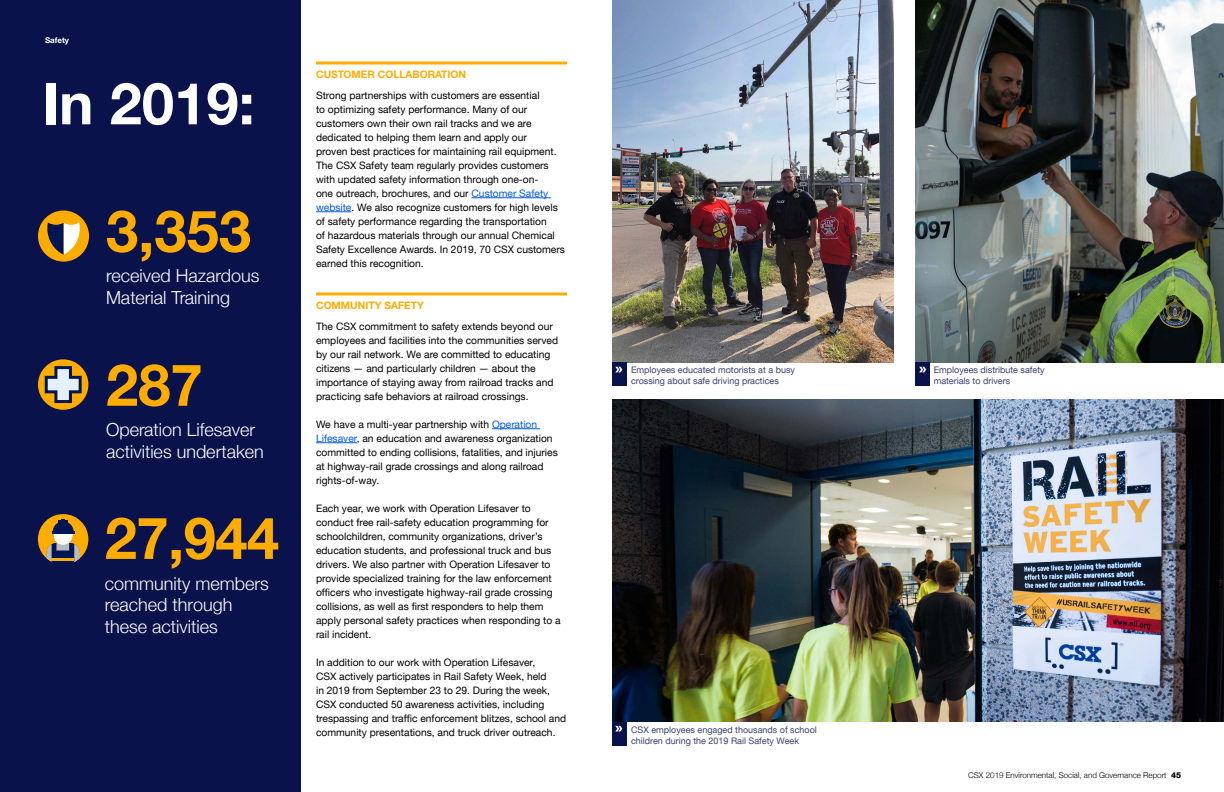
<style>
.page{position:relative;width:1224px;height:792px;background:#fff}
.page>*{position:absolute;margin:0;border:0;box-sizing:border-box;transform-origin:0 0}
.t1{font:700 58px "Helvetica Neue LTARM 75";color:#ffac00}
.t2{font:700 58px "Helvetica Neue LTARM 75";color:#fff}
.t3{font:18px/21.6px "Helvetica Neue LTARM 45 Lt";color:#fff}
.t4{font:10.2px/14px "Helvetica Neue LTARM 55 Roman";color:#000}
.t5{font:700 10.2px "Helvetica Neue LTARM 75";color:#ffac00}
.t6{font:9px/11px "Helvetica Neue LTARM 55 Roman";color:#3a416e}
.t7{font:8px "Helvetica Neue LTARM 45 Lt";color:#000}
.t8{font:700 8px "Helvetica Neue LTARM 75";color:#fff}
.s1{color:#0058f0}
.s2{font-family:"Helvetica Neue LTARM 85 Hv"}
</style>
<div class="page">
<div style="left:0;top:0;width:301px;height:792px;background:#09124a"></div>
<img style="left:612px;top:0;width:281px;height:363px">
<img style="left:916px;top:0;width:308px;height:363px">
<img style="left:612px;top:400px;width:612px;height:322px">
<hr style="left:316px;top:61px;width:251px;height:3px;background:#ffac00">
<hr style="left:472px;top:198px;width:79px;height:1px;background:#0058f0">
<hr style="left:316px;top:212px;width:35px;height:1px;background:#0058f0">
<hr style="left:316px;top:292px;width:251px;height:3px;background:#ffac00">
<hr style="left:492px;top:429px;width:48px;height:1px;background:#0058f0">
<hr style="left:316px;top:443px;width:41px;height:1px;background:#0058f0">
<div style="left:612px;top:363px;width:14px;height:23px;background:#09124a"></div>
<svg style="left:615px;top:367px;width:7px;height:5px"></svg>
<div style="left:612px;top:722px;width:14px;height:23px;background:#09124a"></div>
<svg style="left:615px;top:726px;width:7px;height:6px"></svg>
<div style="left:916px;top:363px;width:14px;height:23px;background:#09124a"></div>
<svg style="left:919px;top:367px;width:7px;height:5px"></svg>
<svg style="left:38px;top:514px;width:50px;height:48px"></svg>
<div style="left:38px;top:359px;width:50px;height:51px;background:#ffac00;border-radius:50%"></div>
<svg style="left:43px;top:365px;width:40px;height:40px"></svg>
<div style="left:38px;top:211px;width:51px;height:51px;background:#ffac00;border-radius:50%"></div>
<svg style="left:47px;top:222px;width:33px;height:33px"></svg>
<p class="t8" style="left:45px;top:35px;width:26px">Safety</p>
<h1 class="t2" style="left:42px;top:68px;width:214px">In 2019:</h1>
<h1 class="t1" style="left:106px;top:195px;width:147px">3,353</h1>
<h2 class="t3" style="left:106px;top:265px;width:155px">received Hazardous<br>Material Training</h2>
<h1 class="t1" style="left:106px;top:349px;width:98px">287</h1>
<h2 class="t3" style="left:106px;top:419px;width:159px">Operation Lifesaver activities undertaken</h2>
<h1 class="t1" style="left:105px;top:502px;width:176px">27,944</h1>
<h2 class="t3" style="left:105px;top:572px;width:165px">community members reached through these activities</h2>
<p class="t5" style="left:316px;top:68px;width:151px">CUSTOMER COLLABORATION</p>
<p class="t4" style="left:316px;top:88px;width:250px">Strong partnerships with customers are essential<br>to optimizing safety performance. Many of our customers own their own rail tracks and we are dedicated to helping them learn and apply our<br>proven best practices for maintaining rail equipment.<br>The CSX Safety team regularly provides customers with updated safety information through one-on-<br>one outreach, brochures, and our <span class="s1">Customer Safety website</span>. We also recognize customers for high levels of safety performance regarding the transportation<br>of hazardous materials through our annual Chemical Safety Excellence Awards. In 2019, 70 CSX customers earned this recognition.</p>
<p class="t5" style="left:316px;top:299px;width:109px">COMMUNITY SAFETY</p>
<p class="t4" style="left:316px;top:319px;width:244px">The CSX commitment to safety extends beyond our employees and facilities into the communities served by our rail network. We are committed to educating citizens — and particularly children — about the importance of staying away from railroad tracks and practicing safe behaviors at railroad crossings.</p>
<p class="t4" style="left:316px;top:417px;width:243px">We have a multi-year partnership with <span class="s1">Operation Lifesaver</span>, an education and awareness organization committed to ending collisions, fatalities, and injuries at highway-rail grade crossings and along railroad rights-of-way.</p>
<p class="t4" style="left:316px;top:501px;width:246px">Each year, we work with Operation Lifesaver to conduct free rail-safety education programming for schoolchildren, community organizations, driver’s education students, and professional truck and bus drivers. We also partner with Operation Lifesaver to provide specialized training for the law enforcement officers who investigate highway-rail grade crossing collisions, as well as first responders to help them apply personal safety practices when responding to a rail incident.</p>
<p class="t4" style="left:316px;top:655px;width:252px">In addition to our work with Operation Lifesaver,<br>CSX actively participates in Rail Safety Week, held<br>in 2019 from September 23 to 29. During the week, CSX conducted 50 awareness activities, including trespassing and traffic enforcement blitzes, school and community presentations, and truck driver outreach.</p>
<p class="t6" style="left:631px;top:365px;width:165px">Employees educated motorists at a busy crossing about safe driving practices</p>
<p class="t6" style="left:934px;top:365px;width:113px">Employees distribute safety materials to drivers</p>
<p class="t6" style="left:631px;top:725px;width:187px">CSX employees engaged thousands of school children during the 2019 Rail Safety Week</p>
<p class="t7" style="left:968px;top:770px;width:214px">CSX 2019 Environmental, Social, and Governance Report <span class="s2">45</span></p>
</div>
